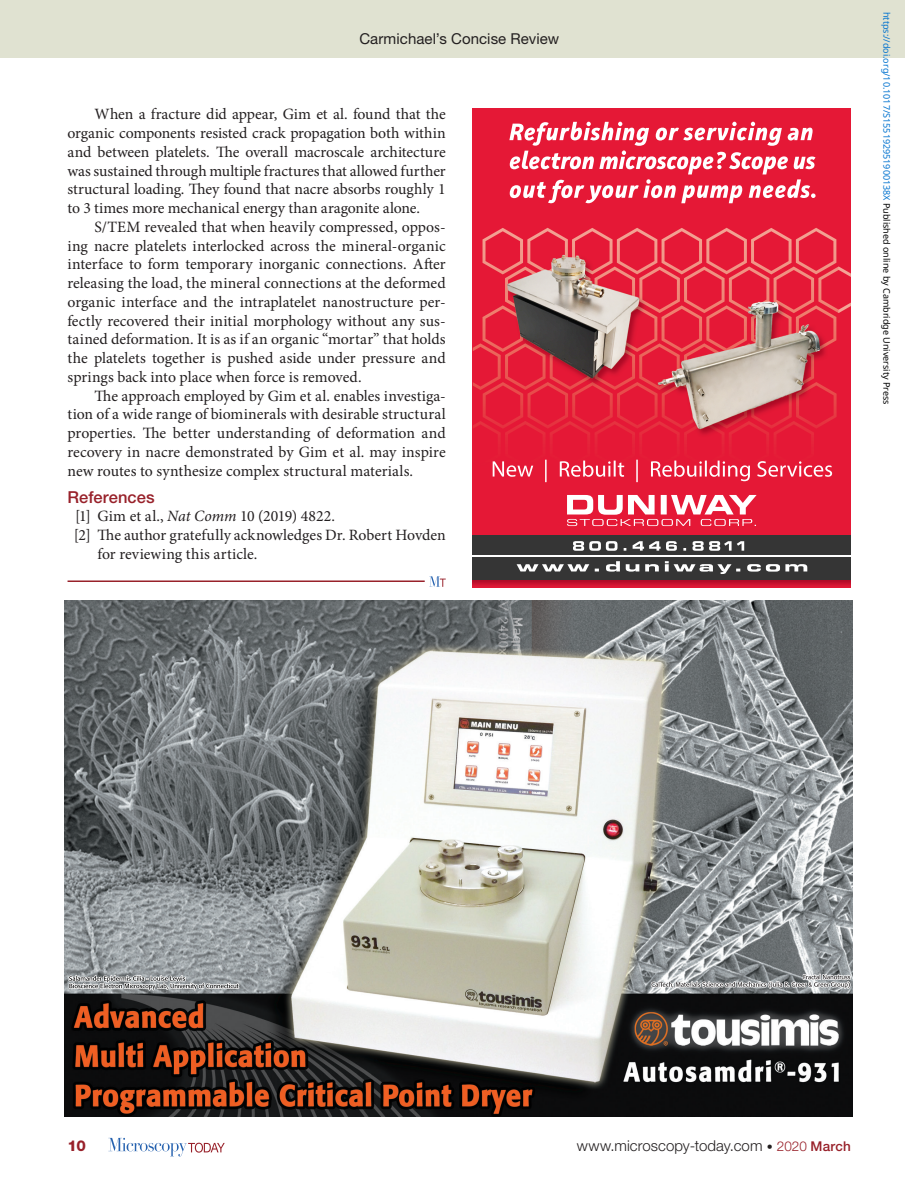
<style>
.page{position:relative;width:905px;height:1188px;background:#fff}
.page>*{position:absolute;margin:0;border:0;box-sizing:border-box;transform-origin:0 0}
.t1{font:500 16.5px "Helvetica Neue LT Std";letter-spacing:.005em;color:#98212a}
.t2{font:15.75px/18.8px "Minion Pro";color:#231f20;text-align:justify}
.t3{font:300 15px "Helvetica Neue LT Std";letter-spacing:.005em;color:#231f20}
.t4{font:15px "Helvetica Neue LT Std";letter-spacing:.005em;color:#231f20}
.t5{font:800 15px "Helvetica Neue LT Std";color:#98212a}
.t6{font:9px "Noto Sans";color:#0172cf}
.s1{font-style:italic}
.s2{color:#000}
.s3{font-size:12px}
.s4{font-size:13.5px;color:#98212a}
.s5{font-weight:500;font-size:13.5px;color:#98212a}
</style>
<div class="page">
<div style="left:0;top:0;width:904px;height:58px;background:#e0e2d1"></div>
<svg style="left:108px;top:1138px;width:117px;height:18px"></svg>
<hr style="left:68px;top:580px;width:357px;height:2px;background:#98212a">
<svg style="left:429px;top:576px;width:16px;height:11px"></svg>
<img style="left:472px;top:108px;width:378px;height:480px">
<img style="left:482px;top:228px;width:368px;height:162px">
<img style="left:472px;top:559px;width:378px;height:20px">
<img style="left:472px;top:535px;width:378px;height:24px">
<img style="left:64px;top:601px;width:788px;height:516px">
<img style="left:802px;top:974px;width:19px;height:6px">
<img style="left:803px;top:974px;width:47px;height:5px">
<img style="left:106px;top:975px;width:39px;height:7px">
<img style="left:69px;top:976px;width:113px;height:5px">
<p class="t4" style="left:359px;top:30px;width:201px">Carmichael’s Concise Review</p>
<p class="t2" style="left:68px;top:105px;width:380px;text-indent:27px">When a fracture did appear, Gim et al. found that the organic components resisted crack propagation both within and between platelets. The overall macroscale architecture was sustained through multiple fractures that allowed further structural loading. They found that nacre absorbs roughly 1 to 3 times more mechanical energy than aragonite alone.</p>
<p class="t2" style="left:68px;top:218px;width:380px;text-indent:27px">S/TEM revealed that when heavily compressed, oppos&shy;ing nacre platelets interlocked across the mineral-organic interface to form temporary inorganic connections. After releasing the load, the mineral connections at the deformed organic interface and the intraplatelet nanostructure per&shy;fectly recovered their initial morphology without any sus&shy;tained deformation. It is as if an organic “mortar” that holds the platelets together is pushed aside under pressure and springs back into place when force is removed.</p>
<p class="t2" style="left:68px;top:386px;width:380px;text-indent:27px">The approach employed by Gim et al. enables investiga&shy;tion of a wide range of biominerals with desirable structural properties. The better understanding of deformation and recovery in nacre demonstrated by Gim et al. may inspire new routes to synthesize complex structural materials.</p>
<p class="t1" style="left:68px;top:487px;width:89px">References</p>
<p class="t2" style="left:75px;top:507px;width:261px">[1] Gim et al., <span class="s1">Nat Comm</span> 10 (2019) 4822.</p>
<p class="t2" style="left:74px;top:526px;width:373px">[2] The author gratefully acknowledges Dr. Robert Hovden</p>
<p class="t2" style="left:97px;top:545px;width:161px">for reviewing this article.</p>
<p class="t6" style="left:893px;top:12px;width:395px;rotate:90deg">https://doi.org/10.1017/S155192951900138X <span class="s2">Published online by Cambridge University Press</span></p>
<p class="t5" style="left:67px;top:1137px;width:20px">10</p>
<p class="t3" style="left:577px;top:1137px;width:275px">www.microscopy-today.com <span class="s3">•</span> <span class="s4">2020</span> <span class="s5">March</span></p>
</div>
